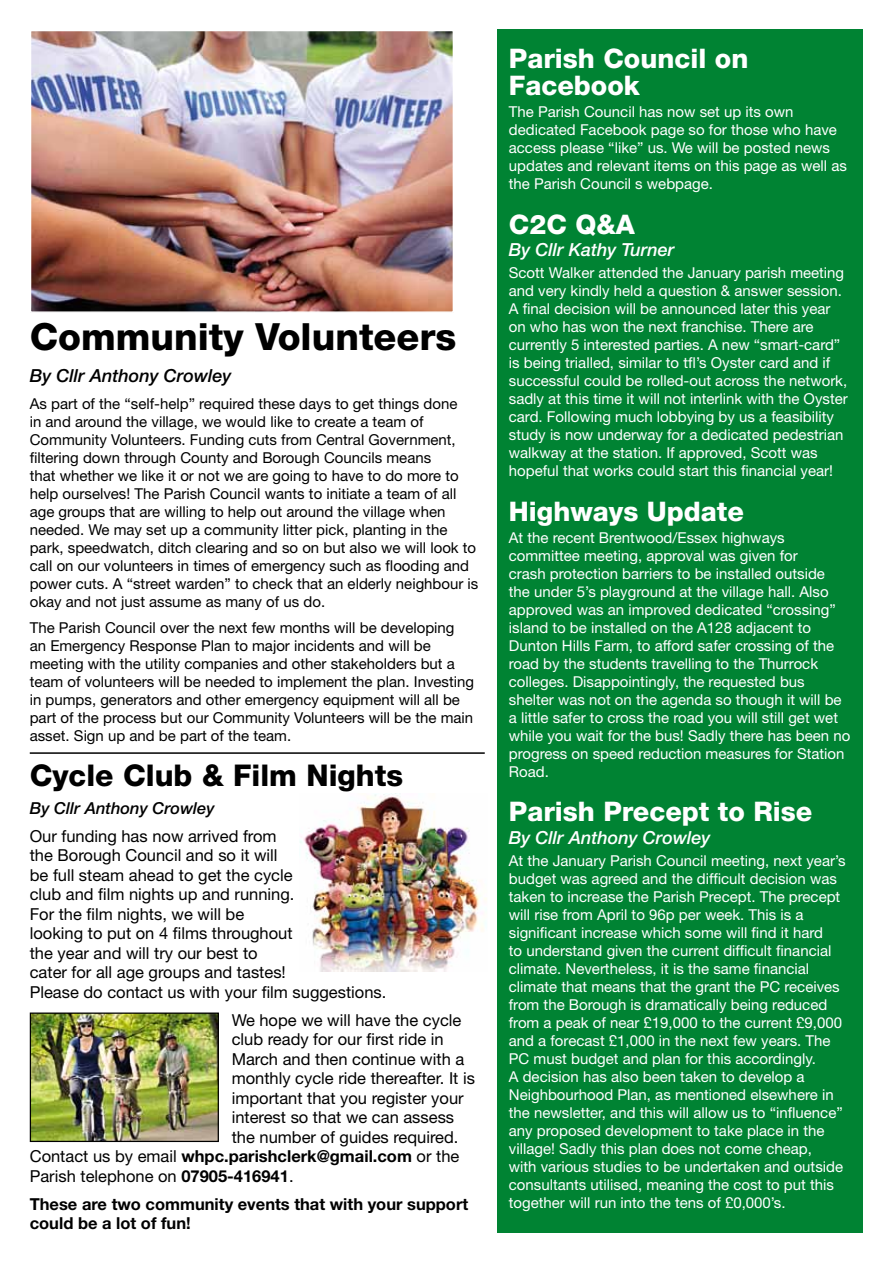
<style>
.page{position:relative;width:893px;height:1263px;background:#fff}
.page>*{position:absolute;margin:0;border:0;box-sizing:border-box;transform-origin:0 0}
.t1{font:800 37.5px "Helvetica Neue";color:#000}
.t2{font:800 30px "Helvetica Neue";color:#000}
.t3{font:800 27px/27px "Helvetica Neue";color:#fff}
.t4{font:italic 500 18px "Helvetica Neue";color:#fff}
.t5{font:italic 500 18px "Helvetica Neue";color:#000}
.t6{font:16.5px/19.5px "Helvetica Neue LT Std";color:#000}
.t7{font:700 16.5px/19.5px "Helvetica Neue LT Std";color:#000}
.t8{font:italic 500 16.5px "Helvetica Neue";color:#000}
.t9{font:15px/18px "Helvetica Neue LT Std";color:#fff}
.t10{font:15px/18px "Helvetica Neue LT Std";color:#000}
.s1{font-weight:400}
.s2{font-weight:700}
</style>
<div class="page">
<img style="left:300px;top:794px;width:187px;height:178px">
<img style="left:32px;top:1014px;width:185px;height:126px">
<div style="left:30px;top:1012px;width:189px;height:130px;border:1px solid #000"></div>
<img style="left:33px;top:33px;width:418px;height:277px">
<div style="left:30px;top:30px;width:424px;height:283px;border:2px solid #fff"></div>
<div style="left:497px;top:30px;width:366px;height:1203px;background:#008333"></div>
<hr style="left:30px;top:752px;width:455px;height:2px;background:#000">
<h1 class="t1" style="left:30px;top:314px;width:428px">Community Volunteers</h1>
<p class="t5" style="left:30px;top:365px;width:203px">By Cllr Anthony Crowley</p>
<p class="t10" style="left:30px;top:394px;width:450px">As part of the “self-help” required these days to get things done<br>in and around the village, we would like to create a team of Community Volunteers. Funding cuts from Central Government, filtering down through County and Borough Councils means<br>that whether we like it or not we are going to have to do more to help ourselves! The Parish Council wants to initiate a team of all age groups that are willing to help out around the village when needed. We may set up a community litter pick, planting in the park, speedwatch, ditch clearing and so on but also we will look to call on our volunteers in times of emergency such as flooding and power cuts. A “street warden” to check that an elderly neighbour is okay and not just assume as many of us do.</p>
<p class="t10" style="left:30px;top:619px;width:446px">The Parish Council over the next few months will be developing an Emergency Response Plan to major incidents and will be meeting with the utility companies and other stakeholders but a team of volunteers will be needed to implement the plan. Investing in pumps, generators and other emergency equipment will all be part of the process but our Community Volunteers will be the main asset. Sign up and be part of the team.</p>
<h2 class="t2" style="left:30px;top:757px;width:375px">Cycle Club &amp; Film Nights</h2>
<p class="t8" style="left:30px;top:798px;width:186px">By Cllr Anthony Crowley</p>
<p class="t6" style="left:30px;top:826px;width:358px">Our funding has now arrived from<br>the Borough Council and so it will<br>be full steam ahead to get the cycle<br>club and film nights up and running.<br>For the film nights, we will be<br>looking to put on 4 films throughout<br>the year and will try our best to<br>cater for all age groups and tastes!<br>Please do contact us with your film suggestions.</p>
<p class="t6" style="left:232px;top:1010px;width:231px">We hope we will have the cycle</p>
<p class="t6" style="left:232px;top:1029px;width:214px">club ready for our first ride in</p>
<p class="t6" style="left:232px;top:1049px;width:234px">March and then continue with a</p>
<p class="t6" style="left:232px;top:1068px;width:245px">monthly cycle ride thereafter. It is</p>
<p class="t6" style="left:232px;top:1088px;width:233px">important that you register your</p>
<p class="t6" style="left:232px;top:1107px;width:224px">interest so that we can assess</p>
<p class="t6" style="left:232px;top:1127px;width:228px">the number of guides required.</p>
<p class="t7" style="left:30px;top:1146px;width:431px"><span class="s1">Contact us by email</span> whpc.parishclerk@gmail.com <span class="s1">or the</span></p>
<p class="t6" style="left:30px;top:1166px;width:265px">Parish telephone on <span class="s2">07905-416941</span>.</p>
<p class="t7" style="left:30px;top:1194px;width:440px">These are two community events that with your support could be a lot of fun!</p>
<h3 class="t3" style="left:509px;top:45px;width:241px">Parish Council on<br>Facebook</h3>
<p class="t9" style="left:509px;top:103px;width:340px">The Parish Council has now set up its own dedicated Facebook page so for those who have access please “like” us. We will be posted news updates and relevant items on this page as well as the Parish Council s webpage.</p>
<h3 class="t3" style="left:509px;top:210px;width:128px">C2C Q&amp;A</h3>
<p class="t4" style="left:509px;top:239px;width:167px">By Cllr Kathy Turner</p>
<p class="t9" style="left:509px;top:264px;width:340px">Scott Walker attended the January parish meeting and very kindly held a question &amp; answer session.<br>A final decision will be announced later this year on who has won the next franchise. There are currently 5 interested parties. A new “smart-card” is being trialled, similar to tfl’s Oyster card and if successful could be rolled-out across the network, sadly at this time it will not interlink with the Oyster card. Following much lobbying by us a feasibility study is now underway for a dedicated pedestrian walkway at the station. If approved, Scott was hopeful that works could start this financial year!</p>
<h3 class="t3" style="left:509px;top:497px;width:237px">Highways Update</h3>
<p class="t9" style="left:509px;top:528px;width:343px">At the recent Brentwood/Essex highways committee meeting, approval was given for<br>crash protection barriers to be installed outside<br>the under 5’s playground at the village hall. Also approved was an improved dedicated “crossing” island to be installed on the A128 adjacent to Dunton Hills Farm, to afford safer crossing of the road by the students travelling to the Thurrock colleges. Disappointingly, the requested bus shelter was not on the agenda so though it will be a little safer to cross the road you will still get wet while you wait for the bus! Sadly there has been no progress on speed reduction measures for Station Road.</p>
<h3 class="t3" style="left:509px;top:798px;width:305px">Parish Precept to Rise</h3>
<p class="t4" style="left:509px;top:827px;width:203px">By Cllr Anthony Crowley</p>
<p class="t9" style="left:509px;top:851px;width:338px">At the January Parish Council meeting, next year’s budget was agreed and the difficult decision was taken to increase the Parish Precept. The precept will rise from April to 96p per week. This is a significant increase which some will find it hard<br>to understand given the current difficult financial climate. Nevertheless, it is the same financial climate that means that the grant the PC receives from the Borough is dramatically being reduced from a peak of near £19,000 to the current £9,000 and a forecast £1,000 in the next few years. The PC must budget and plan for this accordingly.<br>A decision has also been taken to develop a Neighbourhood Plan, as mentioned elsewhere in the newsletter, and this will allow us to “influence” any proposed development to take place in the village! Sadly this plan does not come cheap,<br>with various studies to be undertaken and outside consultants utilised, meaning the cost to put this together will run into the tens of £0,000’s.</p>
</div>
